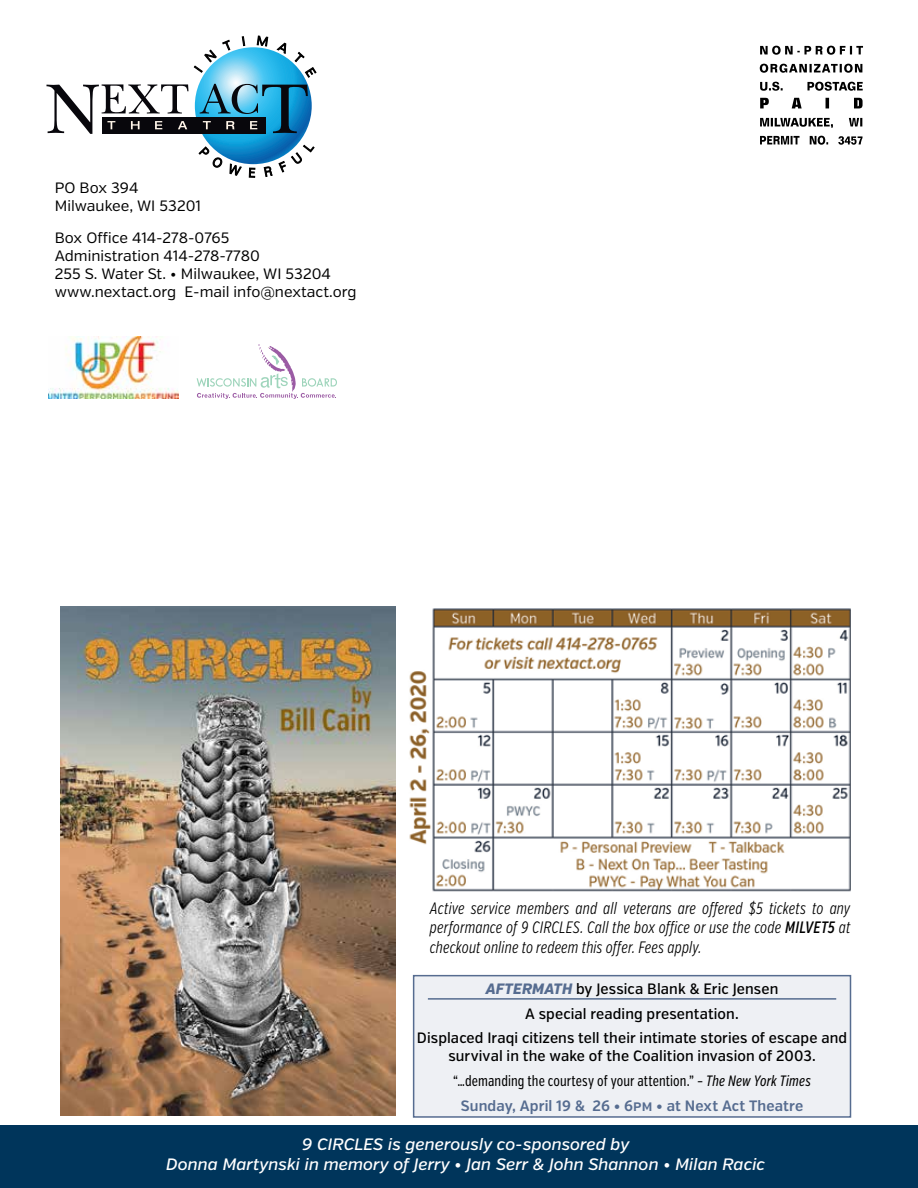
<style>
.page{position:relative;width:918px;height:1188px;background:#fff}
.page>*{position:absolute;margin:0;border:0;box-sizing:border-box;transform-origin:0 0}
.t1{font:italic 300 16.5px/19.5px "Verb Comp";letter-spacing:.005em;color:#000;text-align:justify}
.t2{font:italic 500 16.5px/19.5px "Verb";color:#fff;text-align:center}
.t3{font:500 15px/24.8px "Verb Cond";letter-spacing:.005em;color:#000;text-align:center}
.t4{font:15px/18px "Verb";color:#000}
.t5{font:15px "Verb Comp";letter-spacing:.005em;color:#000}
.t6{font:600 15px "Verb Cond";letter-spacing:.005em;color:#566c90}
.s1{font-weight:500}
.s2{font-weight:800;font-style:italic;color:#566c90}
.s3{font-style:italic}
</style>
<div class="page">
<svg style="left:760px;top:136px;width:103px;height:9px"></svg>
<svg style="left:760px;top:118px;width:102px;height:10px"></svg>
<svg style="left:760px;top:98px;width:103px;height:10px"></svg>
<svg style="left:760px;top:82px;width:103px;height:9px"></svg>
<svg style="left:760px;top:64px;width:102px;height:9px"></svg>
<svg style="left:760px;top:46px;width:103px;height:9px"></svg>
<svg style="left:47px;top:36px;width:269px;height:142px"></svg>
<img style="left:49px;top:337px;width:129px;height:62px">
<svg style="left:197px;top:344px;width:140px;height:55px"></svg>
<div style="left:0;top:1126px;width:918px;height:62px;background:#00355b"></div>
<img style="left:61px;top:607px;width:335px;height:508px">
<img style="left:409px;top:608px;width:441px;height:284px">
<div style="left:414px;top:976px;width:436px;height:141px;background:#eef0f4"></div>
<hr style="left:428px;top:998px;width:408px;height:2px;background:#566c90">
<div style="left:413px;top:975px;width:438px;height:143px;border:2px solid #566c90"></div>
<p class="t4" style="left:55px;top:179px;width:148px">PO Box 394<br>Milwaukee, WI 53201</p>
<p class="t4" style="left:55px;top:229px;width:303px">Box Office 414-278-0765<br>Administration 414-278-7780<br>255 S. Water St. • Milwaukee, WI 53204 www.nextact.org E-mail info@nextact.org</p>
<p class="t1" style="left:430px;top:898px;width:422px">Active service members and all veterans are offered $5 tickets to any performance of 9 CIRCLES. Call the box office or use the code <span class="s1">MILVET5</span> at checkout online to redeem this offer. Fees apply.</p>
<p class="t3" style="left:417px;top:976px;width:432px"><span class="s2">AFTERMATH</span> by Jessica Blank &amp; Eric Jensen<br>A special reading presentation.<br>Displaced Iraqi citizens tell their intimate stories of escape and</p>
<p class="t3" style="left:448px;top:1044px;width:369px">survival in the wake of the Coalition invasion of 2003.</p>
<p class="t5" style="left:453px;top:1072px;width:359px">“…demanding the courtesy of your attention.” – <span class="s3">The New York Times</span></p>
<p class="t6" style="left:461px;top:1097px;width:344px">Sunday, April 19 &amp; 26 • 6pm • at Next Act Theatre</p>
<p class="t2" style="left:166px;top:1135px;width:601px">9 CIRCLES is generously co-sponsored by<br>Donna Martynski in memory of Jerry • Jan Serr &amp; John Shannon • Milan Racic</p>
</div>
